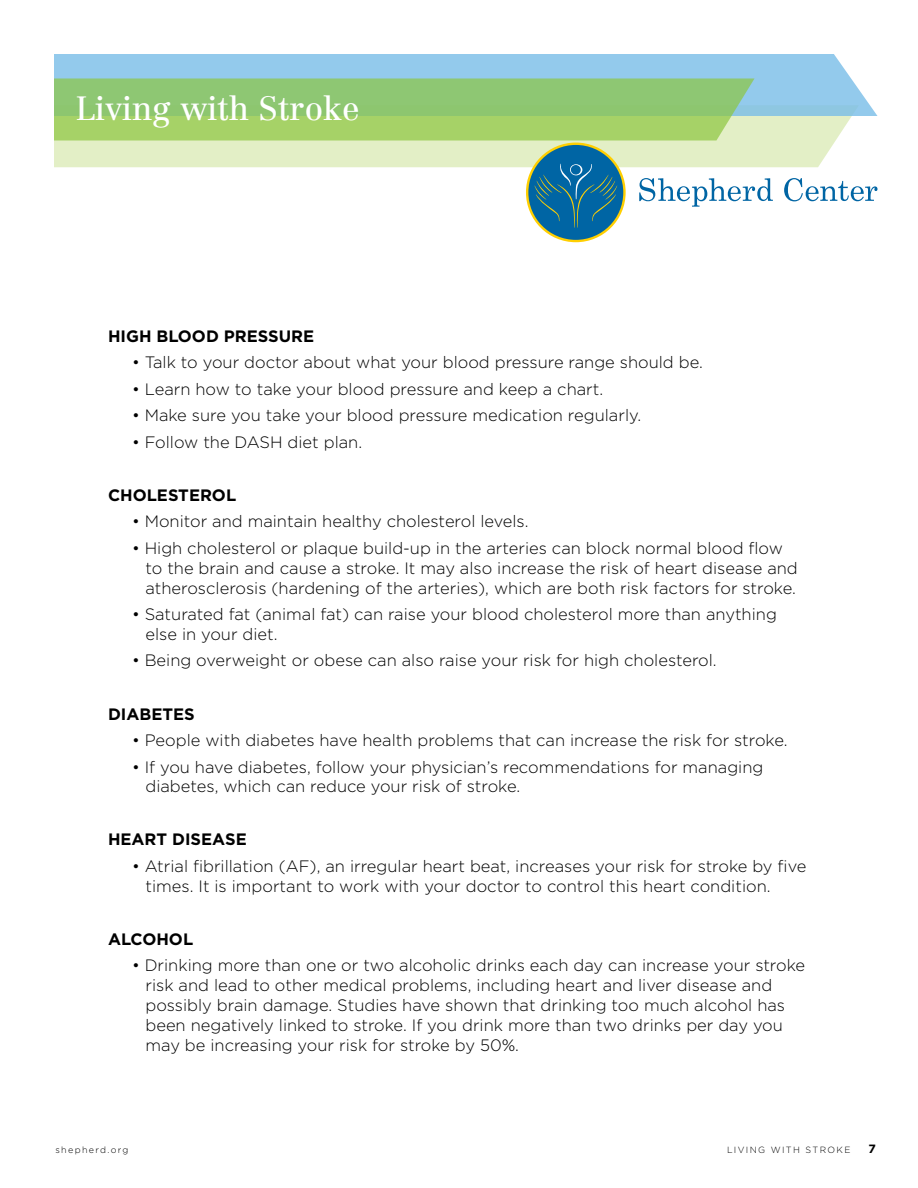
<style>
.page{position:relative;width:918px;height:1188px;background:#fff}
.page>*{position:absolute;margin:0;border:0;box-sizing:border-box;transform-origin:0 0}
.t1{font:33.15px "Centennial";color:#fff}
.t2{font:300 16.5px/19.8px "Gotham";color:#000}
.t3{font:700 16.5px "Gotham";color:#000}
.t4{font:700 12px "Gotham";color:#000}
.t5{font:300 9px "Gotham";letter-spacing:.15em;color:#000}
</style>
<div class="page">
<div style="left:54px;top:116px;width:798px;height:51px;background:#e3efc6"></div>
<svg style="left:54px;top:54px;width:824px;height:62px;background:#98ccec"></svg>
<svg style="left:54px;top:78px;width:701px;height:63px;background:#98cb72"></svg>
<div style="left:526px;top:143px;width:100px;height:99px;border:5px solid #ffcf01;border-radius:50%"></div>
<div style="left:528px;top:145px;width:95px;height:95px;background:#0065a4;border-radius:50%"></div>
<svg style="left:534px;top:163px;width:83px;height:65px"></svg>
<svg style="left:639px;top:178px;width:134px;height:29px"></svg>
<svg style="left:784px;top:178px;width:94px;height:23px"></svg>
<h1 class="t1" style="left:76px;top:88px;width:286px">Living with Stroke</h1>
<p class="t3" style="left:108px;top:326px;width:208px">HIGH BLOOD PRESSURE</p>
<p class="t2" style="left:132px;top:352px;width:572px">• Talk to your doctor about what your blood pressure range should be.</p>
<p class="t2" style="left:132px;top:379px;width:473px">• Learn how to take your blood pressure and keep a chart.</p>
<p class="t2" style="left:132px;top:405px;width:511px">• Make sure you take your blood pressure medication regularly.</p>
<p class="t2" style="left:132px;top:432px;width:232px">• Follow the DASH diet plan.</p>
<p class="t3" style="left:108px;top:485px;width:130px">CHOLESTEROL</p>
<p class="t2" style="left:132px;top:512px;width:398px">• Monitor and maintain healthy cholesterol levels.</p>
<p class="t2" style="left:146px;top:538px;width:654px;text-indent:-13px">• High cholesterol or plaque build-up in the arteries can block normal blood flow to the brain and cause a stroke. It may also increase the risk of heart disease and atherosclerosis (hardening of the arteries), which are both risk factors for stroke.</p>
<p class="t2" style="left:146px;top:604px;width:633px;text-indent:-13px">• Saturated fat (animal fat) can raise your blood cholesterol more than anything else in your diet.</p>
<p class="t2" style="left:132px;top:651px;width:586px">• Being overweight or obese can also raise your risk for high cholesterol.</p>
<p class="t3" style="left:108px;top:704px;width:88px">DIABETES</p>
<p class="t2" style="left:132px;top:730px;width:657px">• People with diabetes have health problems that can increase the risk for stroke.</p>
<p class="t2" style="left:146px;top:757px;width:619px;text-indent:-13px">• If you have diabetes, follow your physician’s recommendations for managing diabetes, which can reduce your risk of stroke.</p>
<p class="t3" style="left:108px;top:830px;width:140px">HEART DISEASE</p>
<p class="t2" style="left:146px;top:856px;width:662px;text-indent:-13px">• Atrial fibrillation (AF), an irregular heart beat, increases your risk for stroke by five times. It is important to work with your doctor to control this heart condition.</p>
<p class="t3" style="left:108px;top:929px;width:87px">ALCOHOL</p>
<p class="t2" style="left:146px;top:956px;width:661px;text-indent:-13px">• Drinking more than one or two alcoholic drinks each day can increase your stroke risk and lead to other medical problems, including heart and liver disease and possibly brain damage. Studies have shown that drinking too much alcohol has been negatively linked to stroke. If you drink more than two drinks per day you may be increasing your risk for stroke by 50%.</p>
<p class="t5" style="left:56px;top:1145px;width:75px">shepherd.org</p>
<p class="t5" style="left:727px;top:1145px;width:125px">LIVING WITH STROKE</p>
<p class="t4" style="left:869px;top:1142px;width:9px">7</p>
</div>
